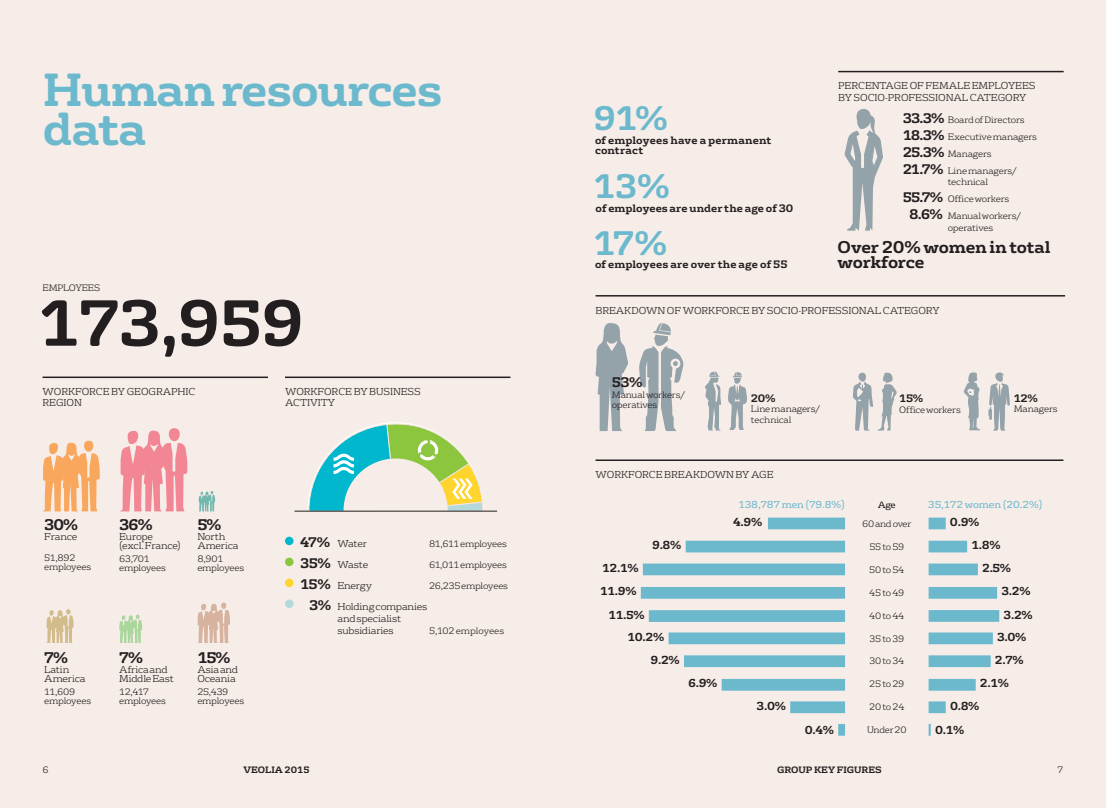
<style>
.page{position:relative;width:1106px;height:808px;background:#f6ede8}
.page>*{position:absolute;margin:0;border:0;box-sizing:border-box;transform-origin:0 0}
.t1{font:700 63px "FS Rufus";letter-spacing:-.03em;color:#231f20}
.t2{font:700 45px/39px "FS Rufus";letter-spacing:-.025em;color:#6cb9ce}
.t3{font:700 33px "FS Rufus";color:#6cb9ce}
.t4{font:700 16.5px/15px "FS Rufus";letter-spacing:-.015em;color:#231f20}
.t5{font:700 15px "FS Rufus";color:#231f20}
.t6{font:700 13.5px "FS Rufus";color:#231f20}
.t7{font:700 11.25px "FS Rufus";letter-spacing:-.03em;color:#231f20}
.t8{font:700 10.5px/10.5px "FS Rufus";letter-spacing:.01em;color:#231f20}
.t9{font:300 9.75px/9.6px "FS Rufus";letter-spacing:-.01em;color:#231f20}
.t10{font:9.75px "FS Rufus";letter-spacing:-.005em;color:#6cb9ce}
.t11{font:300 9px/9px "FS Rufus";letter-spacing:-.025em;color:#231f20}
.t12{font:700 9px "FS Rufus";letter-spacing:-.005em;color:#231f20}
.t13{font:300 9px "FS Rufus";letter-spacing:-.005em;color:#231f20}
.t14{font:9px "FS Rufus";color:#231f20}
.s1{font-weight:700;font-size:13.5px}
</style>
<div class="page">
<svg style="left:43px;top:441px;width:57px;height:70px"></svg>
<svg style="left:120px;top:428px;width:67px;height:83px"></svg>
<svg style="left:199px;top:491px;width:16px;height:20px"></svg>
<svg style="left:46px;top:609px;width:28px;height:34px"></svg>
<svg style="left:119px;top:615px;width:23px;height:28px"></svg>
<svg style="left:197px;top:603px;width:33px;height:40px"></svg>
<hr style="left:43px;top:376px;width:225px;height:2px;background:#231f20">
<hr style="left:285px;top:376px;width:225px;height:2px;background:#231f20">
<div style="left:285px;top:537px;width:8px;height:8px;background:#00b7ce;border-radius:50%"></div>
<div style="left:285px;top:558px;width:8px;height:8px;background:#8bc63e;border-radius:50%"></div>
<div style="left:285px;top:579px;width:8px;height:8px;background:#ffd42c;border-radius:50%"></div>
<div style="left:285px;top:599px;width:8px;height:9px;background:#b3d9db;border-radius:50%"></div>
<svg style="left:928px;top:518px;width:17px;height:11px"></svg>
<svg style="left:928px;top:541px;width:39px;height:11px"></svg>
<svg style="left:928px;top:563px;width:49px;height:12px"></svg>
<svg style="left:928px;top:587px;width:69px;height:12px"></svg>
<svg style="left:928px;top:610px;width:71px;height:12px"></svg>
<svg style="left:928px;top:632px;width:64px;height:12px"></svg>
<svg style="left:928px;top:655px;width:62px;height:12px"></svg>
<svg style="left:928px;top:679px;width:47px;height:12px"></svg>
<svg style="left:928px;top:701px;width:17px;height:12px"></svg>
<svg style="left:928px;top:724px;width:2px;height:12px"></svg>
<svg style="left:768px;top:518px;width:77px;height:11px"></svg>
<div style="left:685px;top:541px;width:160px;height:11px;background:#6cb9ce"></div>
<svg style="left:643px;top:563px;width:202px;height:12px;background:#72bbcf"></svg>
<svg style="left:640px;top:587px;width:205px;height:12px;background:#6fbace"></svg>
<svg style="left:649px;top:610px;width:196px;height:12px;background:#6ebace"></svg>
<svg style="left:668px;top:632px;width:177px;height:12px;background:#72bbcf"></svg>
<svg style="left:684px;top:655px;width:161px;height:12px;background:#70bace"></svg>
<svg style="left:721px;top:679px;width:124px;height:12px"></svg>
<svg style="left:790px;top:701px;width:55px;height:12px"></svg>
<svg style="left:838px;top:724px;width:7px;height:12px"></svg>
<hr style="left:595px;top:459px;width:468px;height:2px;background:#231f20">
<hr style="left:838px;top:71px;width:225px;height:1px;background:#231f20">
<svg style="left:844px;top:109px;width:39px;height:122px"></svg>
<svg style="left:307px;top:422px;width:177px;height:89px"></svg>
<hr style="left:294px;top:511px;width:203px;height:1px;background:#231f20">
<hr style="left:595px;top:295px;width:470px;height:2px;background:#231f20">
<svg style="left:639px;top:323px;width:45px;height:108px"></svg>
<svg style="left:853px;top:373px;width:43px;height:58px"></svg>
<svg style="left:728px;top:372px;width:19px;height:58px"></svg>
<svg style="left:705px;top:371px;width:16px;height:59px"></svg>
<svg style="left:988px;top:372px;width:21px;height:59px"></svg>
<svg style="left:963px;top:372px;width:17px;height:58px"></svg>
<svg style="left:595px;top:323px;width:33px;height:108px"></svg>
<h2 class="t2" style="left:43px;top:67px;width:401px">Human resources data</h2>
<p class="t11" style="left:43px;top:282px;width:59px">EMPLOYEES</p>
<h1 class="t1" style="left:37px;top:268px;width:269px">173,959</h1>
<p class="t9" style="left:43px;top:385px;width:154px;line-height:11.2px">WORKFORCE BY GEOGRAPHIC<br>REGION</p>
<p class="t9" style="left:285px;top:385px;width:137px;line-height:11.2px">WORKFORCE BY BUSINESS<br>ACTIVITY</p>
<h3 class="t5" style="left:44px;top:512px;width:35px">30%</h3>
<p class="t9" style="left:44px;top:530px;width:35px">France</p>
<p class="t11" style="left:44px;top:552px;width:48px">51,892 employees</p>
<h3 class="t5" style="left:119px;top:512px;width:35px">36%</h3>
<p class="t9" style="left:119px;top:530px;width:63px">Europe<br>(excl. France)</p>
<p class="t11" style="left:119px;top:553px;width:48px">63,701 employees</p>
<h3 class="t5" style="left:197px;top:512px;width:26px">5%</h3>
<p class="t9" style="left:197px;top:530px;width:43px">North<br>America</p>
<p class="t11" style="left:197px;top:553px;width:48px">8,901 employees</p>
<h3 class="t5" style="left:44px;top:645px;width:25px">7%</h3>
<p class="t9" style="left:44px;top:664px;width:43px">Latin<br>America</p>
<p class="t11" style="left:44px;top:686px;width:48px">11,609 employees</p>
<h3 class="t5" style="left:119px;top:645px;width:25px">7%</h3>
<p class="t9" style="left:119px;top:664px;width:56px">Africa and<br>Middle East</p>
<p class="t11" style="left:119px;top:686px;width:48px">12,417 employees</p>
<h3 class="t5" style="left:197px;top:645px;width:35px">15%</h3>
<p class="t9" style="left:197px;top:664px;width:42px">Asia and<br>Oceania</p>
<p class="t11" style="left:197px;top:686px;width:48px">25,439 employees</p>
<p class="t9" style="left:300px;top:538px;width:69px"><span class="s1">47%</span> Water</p>
<p class="t11" style="left:429px;top:538px;width:79px">81,611 employees</p>
<p class="t9" style="left:300px;top:558px;width:70px"><span class="s1">35%</span> Waste</p>
<p class="t11" style="left:429px;top:559px;width:79px">61,011 employees</p>
<p class="t9" style="left:300px;top:579px;width:73px"><span class="s1">15%</span> Energy</p>
<p class="t11" style="left:429px;top:580px;width:80px">26,235 employees</p>
<p class="t9" style="left:309px;top:599px;width:120px;line-height:12px;text-align:center"><span class="s1">3%</span> Holding companies and specialist subsidiaries</p>
<p class="t13" style="left:429px;top:623px;width:77px">5,102 employees</p>
<h3 class="t3" style="left:593px;top:90px;width:76px">91%</h3>
<p class="t8" style="left:595px;top:134px;width:178px">of employees have a permanent contract</p>
<h3 class="t3" style="left:593px;top:158px;width:78px">13%</h3>
<p class="t8" style="left:595px;top:202px;width:199px">of employees are under the age of 30</p>
<h3 class="t3" style="left:593px;top:214px;width:76px">17%</h3>
<p class="t8" style="left:595px;top:259px;width:194px">of employees are over the age of 55</p>
<p class="t9" style="left:838px;top:79px;width:199px;line-height:11.2px">PERCENTAGE OF FEMALE EMPLOYEES<br>BY SOCIO-PROFESSIONAL CATEGORY</p>
<p class="t11" style="left:902px;top:111px;width:136px;line-height:17px"><span class="s1">33.3%</span> Board of Directors<br><span class="s1">18.3%</span> Executive managers<br><span class="s1">25.3%</span> Managers<br><span class="s1">21.7%</span> Line managers/</p>
<p class="t11" style="left:947px;top:177px;width:42px">technical</p>
<p class="t11" style="left:902px;top:194px;width:108px"><span class="s1">55.7%</span> Office workers</p>
<p class="t11" style="left:909px;top:211px;width:114px"><span class="s1">8.6%</span> Manual workers/</p>
<p class="t11" style="left:947px;top:222px;width:47px">operatives</p>
<h3 class="t4" style="left:837px;top:239px;width:214px">Over 20% women in total workforce</h3>
<p class="t9" style="left:595px;top:304px;width:345px">BREAKDOWN OF WORKFORCE BY SOCIO-PROFESSIONAL CATEGORY</p>
<h3 class="t6" style="left:612px;top:371px;width:32px">53%</h3>
<p class="t11" style="left:612px;top:388px;width:75px;line-height:10.5px">Manual workers/ operatives</p>
<p class="t8" style="left:751px;top:392px;width:26px">20%</p>
<p class="t11" style="left:751px;top:403px;width:71px;line-height:10.5px">Line managers/ technical</p>
<p class="t9" style="left:595px;top:469px;width:180px">WORKFORCE BREAKDOWN BY AGE</p>
<p class="t8" style="left:899px;top:392px;width:26px">15%</p>
<p class="t11" style="left:899px;top:404px;width:63px">Office workers</p>
<p class="t8" style="left:1013px;top:392px;width:26px">12%</p>
<p class="t11" style="left:1013px;top:404px;width:45px">Managers</p>
<p class="t7" style="left:652px;top:535px;width:31px">9.8%</p>
<p class="t7" style="left:602px;top:558px;width:38px">12.1%</p>
<p class="t7" style="left:600px;top:582px;width:38px">11.9%</p>
<p class="t7" style="left:608px;top:605px;width:38px">11.5%</p>
<p class="t7" style="left:627px;top:627px;width:38px">10.2%</p>
<p class="t7" style="left:650px;top:650px;width:31px">9.2%</p>
<p class="t7" style="left:688px;top:673px;width:31px">6.9%</p>
<p class="t10" style="left:738px;top:497px;width:108px">138,787 men (79.8%)</p>
<p class="t7" style="left:733px;top:512px;width:31px">4.9%</p>
<p class="t7" style="left:756px;top:696px;width:31px">3.0%</p>
<p class="t7" style="left:804px;top:721px;width:31px">0.4%</p>
<p class="t14" style="left:877px;top:497px;width:19px">Age</p>
<p class="t11" style="left:862px;top:518px;width:51px">60 and over</p>
<p class="t11" style="left:869px;top:541px;width:37px">55 to 59</p>
<p class="t11" style="left:869px;top:564px;width:37px">50 to 54</p>
<p class="t11" style="left:869px;top:587px;width:37px">45 to 49</p>
<p class="t11" style="left:869px;top:610px;width:37px">40 to 44</p>
<p class="t11" style="left:869px;top:633px;width:36px">35 to 39</p>
<p class="t11" style="left:869px;top:656px;width:36px">30 to 34</p>
<p class="t11" style="left:869px;top:679px;width:37px">25 to 29</p>
<p class="t11" style="left:869px;top:702px;width:37px">20 to 24</p>
<p class="t11" style="left:867px;top:725px;width:41px">Under 20</p>
<p class="t10" style="left:928px;top:497px;width:116px">35,172 women (20.2%)</p>
<p class="t7" style="left:950px;top:512px;width:31px">0.9%</p>
<p class="t7" style="left:971px;top:535px;width:31px">1.8%</p>
<p class="t7" style="left:982px;top:558px;width:31px">2.5%</p>
<p class="t7" style="left:1001px;top:582px;width:31px">3.2%</p>
<p class="t7" style="left:1003px;top:605px;width:31px">3.2%</p>
<p class="t7" style="left:997px;top:627px;width:31px">3.0%</p>
<p class="t7" style="left:995px;top:650px;width:30px">2.7%</p>
<p class="t7" style="left:980px;top:673px;width:31px">2.1%</p>
<p class="t7" style="left:950px;top:696px;width:31px">0.8%</p>
<p class="t7" style="left:935px;top:721px;width:31px">0.1%</p>
<p class="t11" style="left:43px;top:765px;width:8px">6</p>
<p class="t12" style="left:243px;top:762px;width:67px">VEOLIA 2015</p>
<p class="t12" style="left:777px;top:762px;width:106px">GROUP KEY FIGURES</p>
<p class="t11" style="left:1057px;top:765px;width:7px">7</p>
</div>
